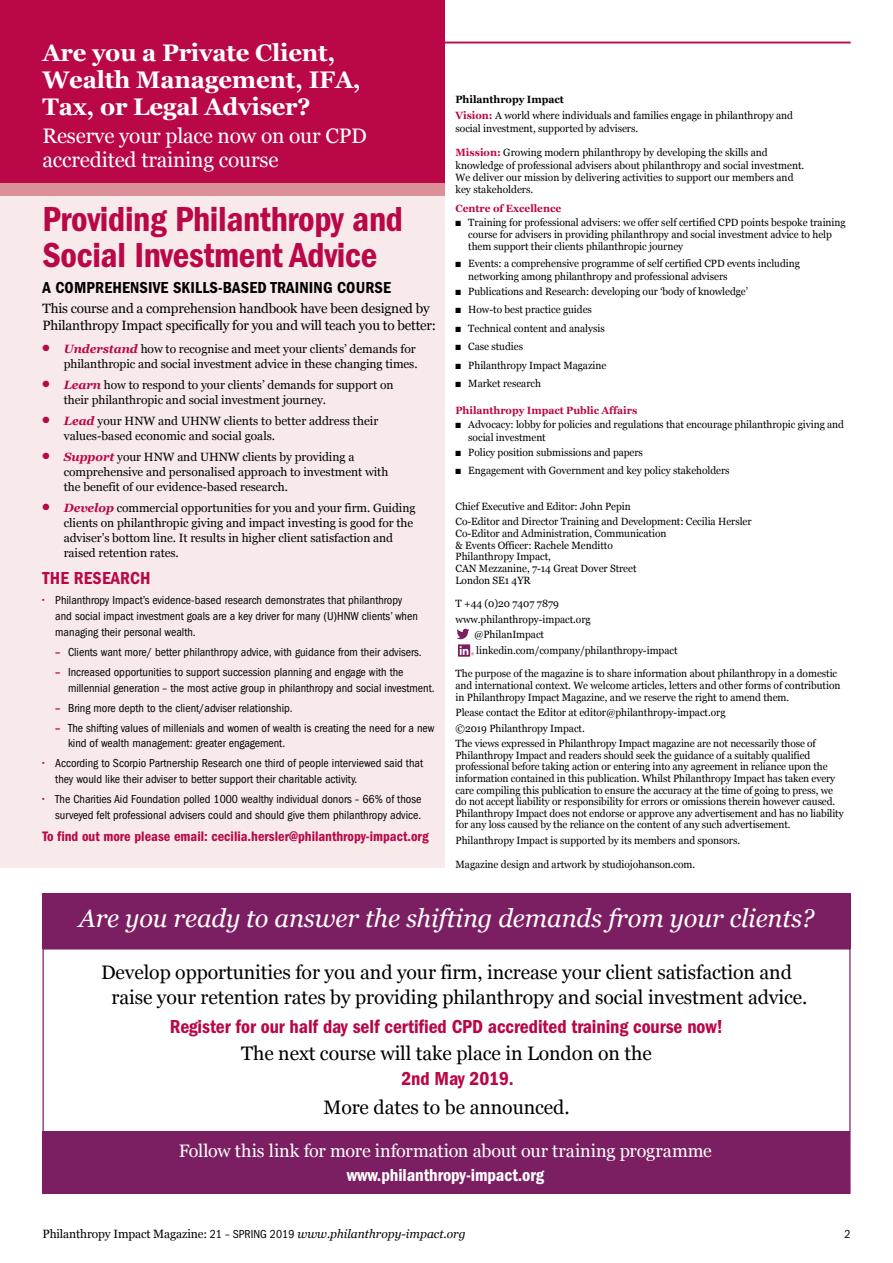
<style>
.page{position:relative;width:893px;height:1263px;background:#fff}
.page>*{position:absolute;margin:0;border:0;box-sizing:border-box;transform-origin:0 0}
.t1{font:36px/36px "ITC Franklin Gothic Std Dm Cd";letter-spacing:-.01em;color:#b90748}
.t2{font:italic 25.5px "Georgia";letter-spacing:-.005em;color:#fff}
.t3{font:700 24px/27px "Georgia";letter-spacing:-.01em;color:#fff}
.t4{font:21px/24px "Georgia";letter-spacing:-.01em;color:#fff}
.t5{font:19.5px/25.5px "Georgia";letter-spacing:-.005em;color:#000}
.t6{font:19.5px "ITC Franklin Gothic Std Dm Cd";letter-spacing:-.005em;color:#b90748}
.t7{font:18px "Georgia";letter-spacing:-.01em;color:#fff}
.t8{font:18px "ITC Franklin Gothic Std Dm Cd";letter-spacing:-.005em;color:#fff}
.t9{font:18px "ITC Franklin Gothic Std Dm Cd";letter-spacing:.01em;color:#b90748}
.t10{font:16.5px "ITC Franklin Gothic Std Dm Cd";letter-spacing:.01em;color:#000}
.t11{font:14.25px "ITC Franklin Gothic Std Dm Cd";color:#b90748}
.t12{font:13.5px/16.5px "Georgia";letter-spacing:-.015em;color:#000}
.t13{font:condensed 12px/15.8px "ITC Franklin Gothic Std";color:#000}
.t14{font:12px/15px "Georgia";letter-spacing:-.005em;color:#000}
.t15{font:10.5px/11.7px "Georgia";letter-spacing:-.005em;color:#000}
.t16{font:700 10.5px "Georgia";letter-spacing:-.005em;color:#b90748}
.s1{font-weight:700;font-style:italic;color:#b90748}
.s2{font-family:"ITC Franklin Gothic Std Dm Cd";font-stretch:normal;color:#b90748}
.s3{font-weight:700}
.s4{font-weight:700;color:#b90748}
.s5{font-family:"ITC Franklin Gothic Std";font-stretch:condensed}
.s6{font-style:italic}
</style>
<div class="page">
<hr style="left:43px;top:42px;width:807px;height:1px;background:#b90748">
<svg style="left:456px;top:628px;width:18px;height:29px"></svg>
<div style="left:0;top:196px;width:444px;height:671px;background:#f8e9eb"></div>
<div style="left:0;top:0;width:444px;height:183px;background:#b90748"></div>
<div style="left:0;top:183px;width:444px;height:13px;background:#db9099"></div>
<div style="left:43px;top:893px;width:807px;height:55px;background:#7c1f62"></div>
<div style="left:43px;top:1131px;width:807px;height:63px;background:#7c1f62"></div>
<div style="left:43px;top:948px;width:808px;height:246px;border:1px solid #7c1f62"></div>
<h3 class="t3" style="left:43px;top:39px;width:320px">Are you a Private Client,<br>Wealth Management, IFA,<br>Tax, or Legal Adviser?</h3>
<h3 class="t4" style="left:43px;top:124px;width:326px">Reserve your place now on our CPD accredited training course</h3>
<h1 class="t1" style="left:43px;top:202px;width:362px">Providing Philanthropy and<br>Social Investment Advice</h1>
<h3 class="t10" style="left:43px;top:278px;width:350px">A COMPREHENSIVE SKILLS-BASED TRAINING COURSE</h3>
<p class="t12" style="left:43px;top:301px;width:395px">This course and a comprehension handbook have been designed by<br>Philanthropy Impact specifically for you and will teach you to better:</p>
<p class="t14" style="left:43px;top:342px;width:377px;text-align:right"><sup>●</sup> <span class="s1">Understand</span> how to recognise and meet your clients’ demands for philanthropic and social investment advice in these changing times.</p>
<p class="t14" style="left:64px;top:378px;width:331px;text-indent:-21px"><sup>●</sup> <span class="s1">Learn</span> how to respond to your clients’ demands for support on their philanthropic and social investment journey.</p>
<p class="t14" style="left:64px;top:414px;width:316px;text-indent:-21px"><sup>●</sup> <span class="s1">Lead</span> your HNW and UHNW clients to better address their values-based economic and social goals.</p>
<p class="t14" style="left:64px;top:450px;width:326px;text-indent:-21px"><sup>●</sup> <span class="s1">Support</span> your HNW and UHNW clients by providing a comprehensive and personalised approach to investment with the benefit of our evidence-based research.</p>
<p class="t14" style="left:64px;top:501px;width:353px;text-indent:-21px"><sup>●</sup> <span class="s1">Develop</span> commercial opportunities for you and your firm. Guiding clients on philanthropic giving and impact investing is good for the adviser’s bottom line. It results in higher client satisfaction and raised retention rates.</p>
<h3 class="t9" style="left:43px;top:567px;width:110px">THE RESEARCH</h3>
<p class="t13" style="left:55px;top:593px;width:364px;text-indent:-13px"><span class="s2">•</span> Philanthropy Impact’s evidence-based research demonstrates that philanthropy and social impact investment goals are a key driver for many (U)HNW clients’ when managing their personal wealth.</p>
<p class="t13" style="left:55px;top:644px;width:368px"><span class="s2">–</span> Clients want more/ better philanthropy advice, with guidance from their advisers.</p>
<p class="t13" style="left:68px;top:664px;width:368px;text-indent:-13px"><span class="s2">–</span> Increased opportunities to support succession planning and engage with the millennial generation – the most active group in philanthropy and social investment.</p>
<p class="t13" style="left:55px;top:700px;width:239px"><span class="s2">–</span> Bring more depth to the client/adviser relationship.</p>
<p class="t13" style="left:68px;top:720px;width:368px;text-indent:-13px"><span class="s2">–</span> The shifting values of millenials and women of wealth is creating the need for a new kind of wealth management: greater engagement.</p>
<p class="t13" style="left:55px;top:756px;width:369px;text-indent:-13px"><span class="s2">•</span> According to Scorpio Partnership Research one third of people interviewed said that they would like their adviser to better support their charitable activity.</p>
<p class="t13" style="left:43px;top:791px;width:380px;text-align:right"><span class="s2">•</span> The Charities Aid Foundation polled 1000 wealthy individual donors – 66% of those surveyed felt professional advisers could and should give them philanthropy advice.</p>
<h3 class="t11" style="left:43px;top:828px;width:388px">To find out more please email: cecilia.hersler@philanthropy-impact.org</h3>
<p class="t15" style="left:456px;top:91px;width:339px;line-height:16.8px"><span class="s3">Philanthropy Impact<br></span><span class="s4">Vision:</span> A world where individuals and families engage in philanthropy and</p>
<p class="t15" style="left:456px;top:123px;width:184px">social investment, supported by advisers.</p>
<p class="t15" style="left:456px;top:147px;width:350px;line-height:12.5px"><span class="s4">Mission:</span> Growing modern philanthropy by developing the skills and knowledge of professional advisers about philanthropy and social investment.<br>We deliver our mission by delivering activities to support our members and key stakeholders.</p>
<p class="t16" style="left:456px;top:201px;width:107px">Centre of Excellence</p>
<p class="t15" style="left:468px;top:216px;width:379px;line-height:12.5px;text-indent:-13px">■ Training for professional advisers: we offer self certified CPD points bespoke training course for advisers in providing philanthropy and social investment advice to help them support their clients philanthropic journey</p>
<p class="t15" style="left:468px;top:258px;width:333px;line-height:12.5px;text-indent:-13px">■ Events: a comprehensive programme of self certified CPD events including networking among philanthropy and professional advisers</p>
<p class="t15" style="left:456px;top:286px;width:294px">■ Publications and Research: developing our ‘body of knowledge’</p>
<p class="t15" style="left:456px;top:304px;width:138px">■ How-to best practice guides</p>
<p class="t15" style="left:456px;top:323px;width:151px">■ Technical content and analysis</p>
<p class="t15" style="left:456px;top:341px;width:69px">■ Case studies</p>
<p class="t15" style="left:456px;top:359px;width:152px">■ Philanthropy Impact Magazine</p>
<p class="t15" style="left:456px;top:378px;width:87px">■ Market research</p>
<p class="t16" style="left:456px;top:404px;width:183px">Philanthropy Impact Public Affairs</p>
<p class="t15" style="left:468px;top:419px;width:377px;line-height:12.5px;text-indent:-13px">■ Advocacy: lobby for policies and regulations that encourage philanthropic giving and social investment</p>
<p class="t15" style="left:456px;top:447px;width:189px">■ Policy position submissions and papers</p>
<p class="t15" style="left:456px;top:465px;width:276px">■ Engagement with Government and key policy stakeholders</p>
<p class="t15" style="left:456px;top:499px;width:298px;line-height:15.5px">Chief Executive and Editor: John Pepin<br>Co-Editor and Director Training and Development: Cecilia Hersler</p>
<p class="t15" style="left:456px;top:528px;width:212px">Co-Editor and Administration, Communication &amp; Events Officer: Rachele Menditto<br>Philanthropy Impact,<br>CAN Mezzanine, 7-14 Great Dover Street<br>London SE1 4YR</p>
<p class="t15" style="left:456px;top:598px;width:105px">T +44 (0)20 7407 7879</p>
<p class="t15" style="left:456px;top:613px;width:137px">www.philanthropy-impact.org</p>
<p class="t15" style="left:474px;top:629px;width:72px">@PhilanImpact</p>
<p class="t15" style="left:476px;top:644px;width:203px">linkedin.com/company/philanthropy-impact</p>
<p class="t15" style="left:456px;top:668px;width:386px">The purpose of the magazine is to share information about philanthropy in a domestic and international context. We welcome articles, letters and other forms of contribution in Philanthropy Impact Magazine, and we reserve the right to amend them.</p>
<p class="t15" style="left:456px;top:705px;width:362px;line-height:15.5px">Please contact the Editor at editor@philanthropy-impact.org<br>©2019 Philanthropy Impact.<br>The views expressed in Philanthropy Impact magazine are not necessarily those of</p>
<p class="t15" style="left:456px;top:749px;width:390px">Philanthropy Impact and readers should seek the guidance of a suitably qualified professional before taking action or entering into any agreement in reliance upon the information contained in this publication. Whilst Philanthropy Impact has taken every care compiling this publication to ensure the accuracy at the time of going to press, we do not accept liability or responsibility for errors or omissions therein however caused.<br>Philanthropy Impact does not endorse or approve any advertisement and has no liability for any loss caused by the reliance on the content of any such advertisement.</p>
<p class="t15" style="left:456px;top:835px;width:286px">Philanthropy Impact is supported by its members and sponsors.</p>
<p class="t15" style="left:456px;top:858px;width:241px">Magazine design and artwork by studiojohanson.com.</p>
<h2 class="t2" style="left:79px;top:902px;width:737px">Are you ready to answer the shifting demands from your clients?</h2>
<h3 class="t5" style="left:111px;top:959px;width:697px;text-indent:-10px">Develop opportunities for you and your firm, increase your client satisfaction and raise your retention rates by providing philanthropy and social investment advice.</h3>
<h3 class="t6" style="left:170px;top:1015px;width:555px">Register for our half day self certified CPD accredited training course now!</h3>
<h3 class="t5" style="left:241px;top:1040px;width:412px">The next course will take place in London on the</h3>
<h3 class="t6" style="left:401px;top:1067px;width:114px">2nd May 2019.</h3>
<h3 class="t5" style="left:323px;top:1094px;width:248px">More dates to be announced.</h3>
<h3 class="t7" style="left:179px;top:1140px;width:535px">Follow this link for more information about our training programme</h3>
<h3 class="t8" style="left:347px;top:1165px;width:199px">www.philanthropy-impact.org</h3>
<p class="t14" style="left:43px;top:1227px;width:425px">Philanthropy Impact Magazine: <span class="s5">21 – SPRING 2019</span> <span class="s6">www.philanthropy-impact.org</span></p>
<p class="t13" style="left:844px;top:1226px;width:8px">2</p>
</div>
